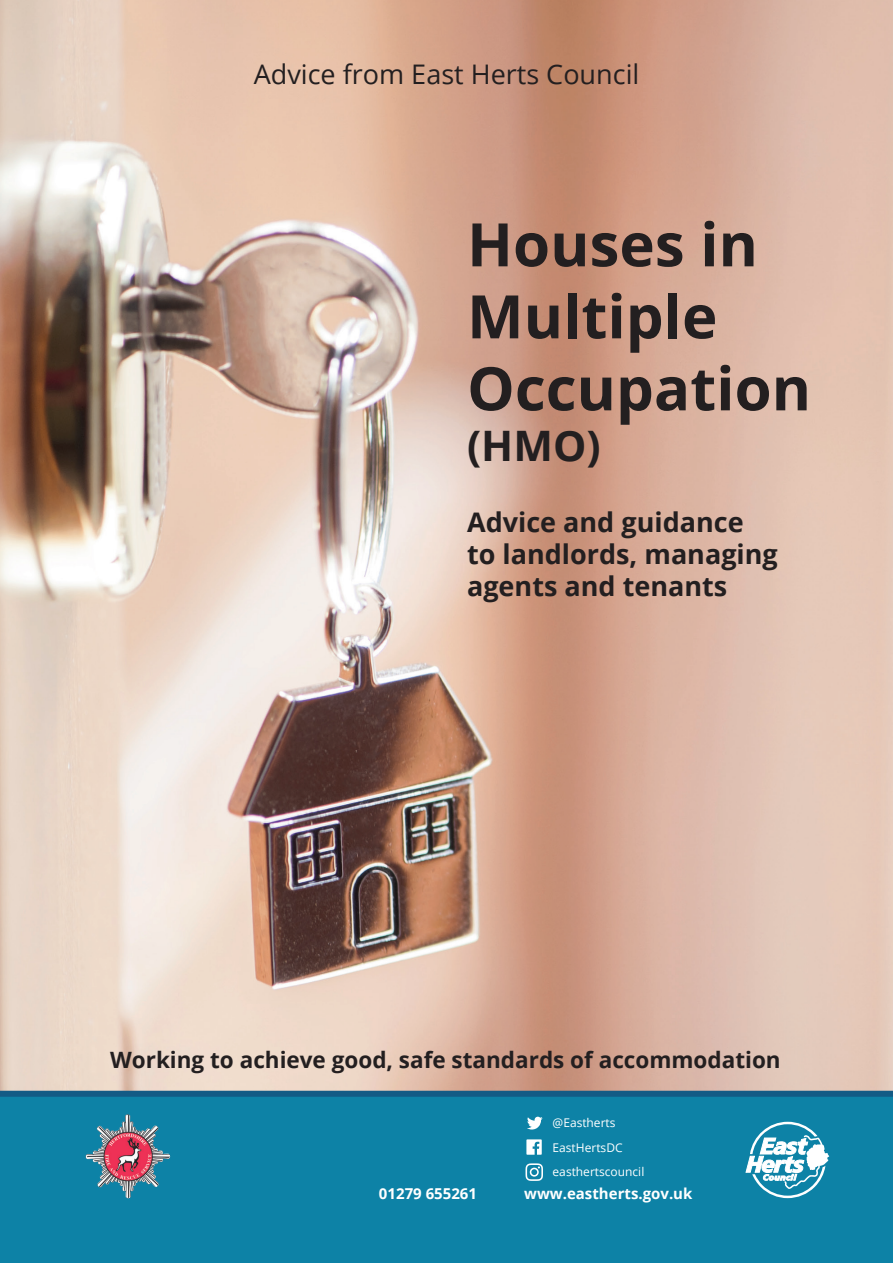
<style>
.page{position:relative;width:893px;height:1263px;background:#fff}
.page>*{position:absolute;margin:0;border:0;box-sizing:border-box;transform-origin:0 0}
.t1{font:700 60px/72px "Open Sans";color:#231f20}
.t2{font:700 42px "Open Sans";color:#231f20}
.t3{font:700 27px/32.4px "Open Sans";color:#231f20}
.t4{font:27px "Open Sans";color:#231f20}
.t5{font:700 22.5px "Open Sans";color:#231f20}
.t6{font:700 15px "Open Sans";color:#fff}
.t7{font:12px/24.5px "Open Sans";color:#fff}
</style>
<div class="page">
<img style="left:0;top:0;width:893px;height:1091px">
<div style="left:0;top:1096px;width:893px;height:167px;background:#0d82a6"></div>
<svg style="left:746px;top:1122px;width:83px;height:76px"></svg>
<svg style="left:526px;top:1139px;width:16px;height:16px"></svg>
<svg style="left:525px;top:1163px;width:18px;height:18px"></svg>
<svg style="left:527px;top:1117px;width:16px;height:12px"></svg>
<div style="left:0;top:1091px;width:893px;height:6px;background:#135b85"></div>
<img style="left:86px;top:1115px;width:40px;height:64px">
<p class="t4" style="left:254px;top:56px;width:387px">Advice from East Herts Council</p>
<h1 class="t1" style="left:467px;top:207px;width:345px">Houses in<br>Multiple<br>Occupation</h1>
<h2 class="t2" style="left:467px;top:416px;width:135px">(HMO)</h2>
<p class="t3" style="left:467px;top:505px;width:312px">Advice and guidance to landlords, managing agents and tenants</p>
<p class="t5" style="left:110px;top:1044px;width:672px">Working to achieve good, safe standards of accommodation</p>
<p class="t6" style="left:379px;top:1182px;width:100px">01279 655261</p>
<p class="t7" style="left:553px;top:1110px;width:93px">@Eastherts<br>EastHertsDC easthertscouncil</p>
<p class="t6" style="left:524px;top:1183px;width:170px">www.eastherts.gov.uk</p>
</div>
